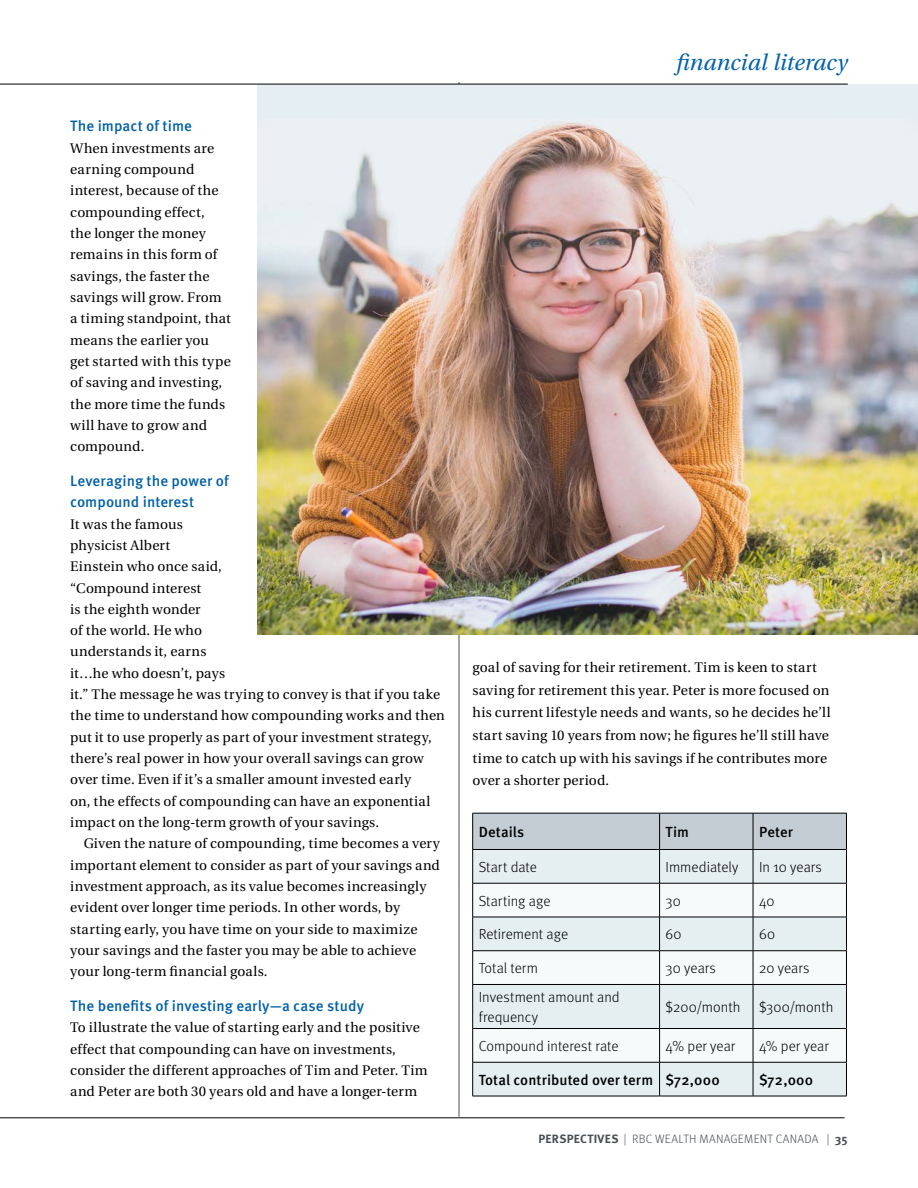
<style>
.page{position:relative;width:918px;height:1188px;background:#fff}
.page>*{position:absolute;margin:0;border:0;box-sizing:border-box;transform-origin:0 0}
.t1{font:italic 22.5px "Utopia";letter-spacing:.005em;color:#0060a9}
.t2{font:500 15px/21.3px "Meta OT";letter-spacing:.005em;color:#0060a9}
.t3{font:300 14.7px/19.5px "Meta OT";letter-spacing:.005em;color:#000}
.t4{font:500 14.7px "Meta OT";letter-spacing:.01em;color:#000}
.t5{font:13.8px/21.3px "Utopia";letter-spacing:.01em;color:#000}
.t6{font:300 12.15px "Meta OT";letter-spacing:.025em;color:#484f55}
.s1{font-weight:700;font-size:12px}
.s2{font-size:12px}
</style>
<div class="page">
<hr style="left:0;top:1117px;width:845px;height:1px;background:#000">
<hr style="left:459px;top:82px;width:1px;height:1035px;background:#484f55">
<div style="left:258px;top:84px;width:660px;height:551px;background:#e5eef3"></div>
<img style="left:258px;top:119px;width:660px;height:516px">
<hr style="left:0;top:84px;width:848px;height:1px;background:#000">
<div style="left:473px;top:814px;width:373px;height:35px;background:#c4cdd3"></div>
<div style="left:473px;top:850px;width:373px;height:246px;background:#e5eff2"></div>
<svg style="left:473px;top:884px;width:373px;height:178px"></svg>
<hr style="left:472px;top:813px;width:188px;height:1px;background:#000">
<hr style="left:472px;top:813px;width:1px;height:36px;background:#000">
<hr style="left:660px;top:813px;width:93px;height:1px;background:#000">
<hr style="left:659px;top:813px;width:1px;height:36px;background:#000">
<hr style="left:753px;top:813px;width:94px;height:1px;background:#000">
<hr style="left:753px;top:813px;width:1px;height:36px;background:#000">
<hr style="left:846px;top:813px;width:1px;height:36px;background:#000">
<hr style="left:472px;top:849px;width:188px;height:1px;background:#000">
<hr style="left:472px;top:850px;width:1px;height:33px;background:#000">
<hr style="left:660px;top:849px;width:93px;height:1px;background:#000">
<hr style="left:659px;top:850px;width:1px;height:33px;background:#000">
<hr style="left:753px;top:849px;width:94px;height:1px;background:#000">
<hr style="left:753px;top:850px;width:1px;height:33px;background:#000">
<hr style="left:846px;top:850px;width:1px;height:33px;background:#000">
<hr style="left:472px;top:883px;width:188px;height:1px;background:#000">
<hr style="left:472px;top:883px;width:1px;height:34px;background:#000">
<hr style="left:660px;top:883px;width:93px;height:1px;background:#000">
<hr style="left:659px;top:883px;width:1px;height:34px;background:#000">
<hr style="left:753px;top:883px;width:94px;height:1px;background:#000">
<hr style="left:753px;top:883px;width:1px;height:34px;background:#000">
<hr style="left:846px;top:883px;width:1px;height:34px;background:#000">
<hr style="left:472px;top:917px;width:188px;height:1px;background:#000">
<hr style="left:472px;top:917px;width:1px;height:34px;background:#000">
<hr style="left:660px;top:917px;width:93px;height:1px;background:#000">
<hr style="left:659px;top:917px;width:1px;height:34px;background:#000">
<hr style="left:753px;top:917px;width:94px;height:1px;background:#000">
<hr style="left:753px;top:917px;width:1px;height:34px;background:#000">
<hr style="left:846px;top:917px;width:1px;height:34px;background:#000">
<hr style="left:472px;top:950px;width:188px;height:1px;background:#000">
<hr style="left:472px;top:951px;width:1px;height:33px;background:#000">
<hr style="left:660px;top:950px;width:93px;height:1px;background:#000">
<hr style="left:659px;top:951px;width:1px;height:33px;background:#000">
<hr style="left:753px;top:950px;width:94px;height:1px;background:#000">
<hr style="left:753px;top:951px;width:1px;height:33px;background:#000">
<hr style="left:846px;top:951px;width:1px;height:33px;background:#000">
<hr style="left:472px;top:984px;width:188px;height:1px;background:#000">
<hr style="left:472px;top:985px;width:1px;height:43px;background:#000">
<hr style="left:660px;top:984px;width:93px;height:1px;background:#000">
<hr style="left:659px;top:985px;width:1px;height:43px;background:#000">
<hr style="left:753px;top:984px;width:94px;height:1px;background:#000">
<hr style="left:753px;top:985px;width:1px;height:43px;background:#000">
<hr style="left:846px;top:985px;width:1px;height:43px;background:#000">
<hr style="left:472px;top:1028px;width:188px;height:1px;background:#000">
<hr style="left:472px;top:1029px;width:1px;height:33px;background:#000">
<hr style="left:660px;top:1028px;width:93px;height:1px;background:#000">
<hr style="left:659px;top:1029px;width:1px;height:33px;background:#000">
<hr style="left:753px;top:1028px;width:94px;height:1px;background:#000">
<hr style="left:753px;top:1029px;width:1px;height:33px;background:#000">
<hr style="left:846px;top:1029px;width:1px;height:33px;background:#000">
<hr style="left:472px;top:1062px;width:188px;height:1px;background:#000">
<hr style="left:472px;top:1062px;width:1px;height:34px;background:#000">
<hr style="left:660px;top:1062px;width:93px;height:1px;background:#000">
<hr style="left:659px;top:1062px;width:1px;height:34px;background:#000">
<hr style="left:753px;top:1062px;width:94px;height:1px;background:#000">
<hr style="left:753px;top:1062px;width:1px;height:34px;background:#000">
<hr style="left:846px;top:1062px;width:1px;height:34px;background:#000">
<hr style="left:472px;top:1096px;width:188px;height:1px;background:#000">
<hr style="left:660px;top:1096px;width:93px;height:1px;background:#000">
<hr style="left:753px;top:1096px;width:94px;height:1px;background:#000">
<p class="t2" style="left:70px;top:116px;width:123px">The impact of time</p>
<p class="t5" style="left:70px;top:138px;width:162px">When investments are earning compound interest, because of the compounding effect,<br>the longer the money remains in this form of savings, the faster the savings will grow. From a timing standpoint, that means the earlier you get started with this type of saving and investing, the more time the funds will have to grow and compound.</p>
<p class="t2" style="left:70px;top:470px;width:160px">Leveraging the power of compound interest</p>
<p class="t5" style="left:70px;top:514px;width:376px">It was the famous<br>physicist Albert<br>Einstein who once said,<br>“Compound interest<br>is the eighth wonder<br>of the world. He who<br>understands it, earns<br>it…he who doesn’t, pays<br>it.” The message he was trying to convey is that if you take the time to understand how compounding works and then put it to use properly as part of your investment strategy, there’s real power in how your overall savings can grow over time. Even if it’s a smaller amount invested early<br>on, the effects of compounding can have an exponential impact on the long-term growth of your savings.</p>
<p class="t5" style="left:70px;top:833px;width:371px;text-indent:14px">Given the nature of compounding, time becomes a very important element to consider as part of your savings and investment approach, as its value becomes increasingly evident over longer time periods. In other words, by starting early, you have time on your side to maximize your savings and the faster you may be able to achieve your long-term financial goals.</p>
<p class="t2" style="left:70px;top:995px;width:295px">The benefits of investing early—a case study</p>
<p class="t5" style="left:70px;top:1017px;width:359px">To illustrate the value of starting early and the positive effect that compounding can have on investments, consider the different approaches of Tim and Peter. Tim and Peter are both 30 years old and have a longer-term</p>
<h1 class="t1" style="left:676px;top:50px;width:173px">financial literacy</h1>
<p class="t5" style="left:473px;top:656px;width:360px;line-height:22.6px">goal of saving for their retirement. Tim is keen to start saving for retirement this year. Peter is more focused on his current lifestyle needs and wants, so he decides he’ll start saving 10 years from now; he figures he’ll still have time to catch up with his savings if he contributes more over a shorter period.</p>
<p class="t4" style="left:479px;top:823px;width:47px">Details</p>
<p class="t4" style="left:666px;top:823px;width:25px">Tim</p>
<p class="t4" style="left:759px;top:823px;width:35px">Peter</p>
<p class="t3" style="left:479px;top:857px;width:60px">Start date</p>
<p class="t3" style="left:666px;top:857px;width:74px">Immediately</p>
<p class="t3" style="left:759px;top:857px;width:64px">In 10 years</p>
<p class="t3" style="left:479px;top:891px;width:73px">Starting age</p>
<p class="t3" style="left:666px;top:891px;width:17px">30</p>
<p class="t3" style="left:759px;top:891px;width:17px">40</p>
<p class="t3" style="left:479px;top:925px;width:91px">Retirement age</p>
<p class="t3" style="left:666px;top:925px;width:18px">60</p>
<p class="t3" style="left:759px;top:925px;width:18px">60</p>
<p class="t3" style="left:479px;top:959px;width:61px">Total term</p>
<p class="t3" style="left:666px;top:959px;width:52px">30 years</p>
<p class="t3" style="left:759px;top:959px;width:52px">20 years</p>
<p class="t3" style="left:479px;top:988px;width:143px">Investment amount and frequency</p>
<p class="t3" style="left:666px;top:997px;width:76px">$200/month</p>
<p class="t3" style="left:759px;top:997px;width:76px">$300/month</p>
<p class="t3" style="left:479px;top:1036px;width:141px">Compound interest rate</p>
<p class="t3" style="left:666px;top:1036px;width:71px">4% per year</p>
<p class="t3" style="left:759px;top:1036px;width:71px">4% per year</p>
<p class="t4" style="left:479px;top:1070px;width:243px">Total contributed over term $72,000</p>
<p class="t4" style="left:759px;top:1070px;width:56px">$72,000</p>
<p class="t6" style="left:539px;top:1132px;width:311px"><span class="s1">PERSPECTIVES</span> | RBC WEALTH MANAGEMENT CANADA <span class="s2">|</span> <span class="s1">35</span></p>
</div>
